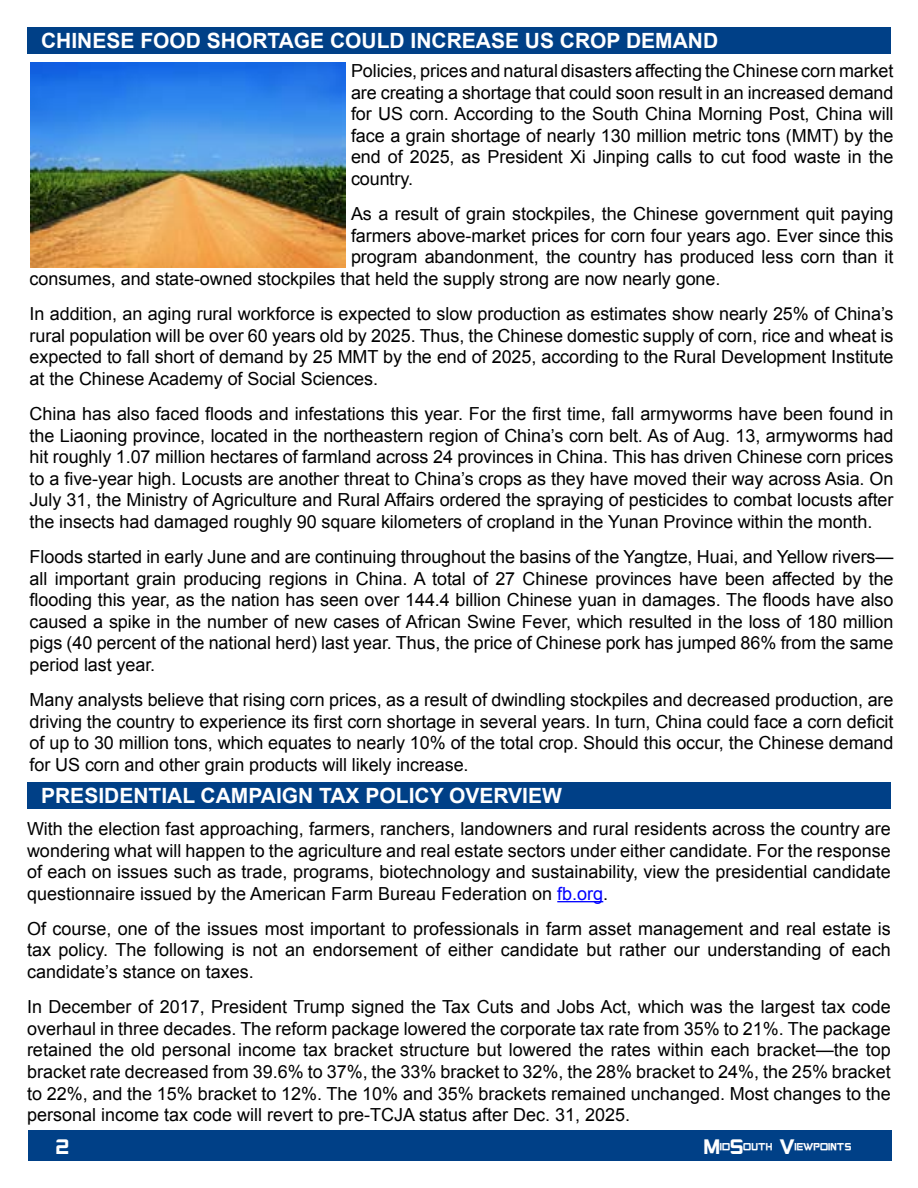
<style>
.page{position:relative;width:918px;height:1188px;background:#fff}
.page>*{position:absolute;margin:0;border:0;box-sizing:border-box;transform-origin:0 0}
.t1{font:700 21px "Arial";color:#fff}
.t2{font:18px/21.6px "Arial";letter-spacing:-.005em;color:#000;text-align:justify}
.t3{font:15px "Gearsof Peace";color:#fff}
.s1{color:#00f}
</style>
<div class="page">
<div style="left:28px;top:1131px;width:864px;height:30px;background:#004087"></div>
<div style="left:27px;top:27px;width:864px;height:27px;background:#004087"></div>
<div style="left:27px;top:782px;width:864px;height:27px;background:#004087"></div>
<hr style="left:557px;top:901px;width:46px;height:1px;background:#00f">
<img style="left:30px;top:62px;width:316px;height:206px">
<p class="t1" style="left:41px;top:27px;width:679px">CHINESE FOOD SHORTAGE COULD INCREASE US CROP DEMAND</p>
<p class="t2" style="left:351px;top:60px;width:544px">Policies, prices and natural disasters affecting the Chinese corn market are creating a shortage that could soon result in an increased demand for US corn. According to the South China Morning Post, China will face a grain shortage of nearly 130 million metric tons (MMT) by the end of 2025, as President Xi Jinping calls to cut food waste in the country.</p>
<p class="t2" style="left:351px;top:203px;width:544px">As a result of grain stockpiles, the Chinese government quit paying</p>
<p class="t2" style="left:351px;top:225px;width:544px">farmers above-market prices for corn four years ago. Ever since this</p>
<p class="t2" style="left:351px;top:246px;width:544px">program abandonment, the country has produced less corn than it</p>
<p class="t2" style="left:30px;top:268px;width:692px">consumes, and state-owned stockpiles that held the supply strong are now nearly gone.</p>
<p class="t2" style="left:30px;top:303px;width:865px">In addition, an aging rural workforce is expected to slow production as estimates show nearly 25% of China’s rural population will be over 60 years old by 2025. Thus, the Chinese domestic supply of corn, rice and wheat is expected to fall short of demand by 25 MMT by the end of 2025, according to the Rural Development Institute at the Chinese Academy of Social Sciences.</p>
<p class="t2" style="left:30px;top:403px;width:865px">China has also faced floods and infestations this year. For the first time, fall armyworms have been found in the Liaoning province, located in the northeastern region of China’s corn belt. As of Aug. 13, armyworms had hit roughly 1.07 million hectares of farmland across 24 provinces in China. This has driven Chinese corn prices to a five-year high. Locusts are another threat to China’s crops as they have moved their way across Asia. On July 31, the Ministry of Agriculture and Rural Affairs ordered the spraying of pesticides to combat locusts after the insects had damaged roughly 90 square kilometers of cropland in the Yunan Province within the month.</p>
<p class="t2" style="left:30px;top:546px;width:865px">Floods started in early June and are continuing throughout the basins of the Yangtze, Huai, and Yellow rivers— all important grain producing regions in China. A total of 27 Chinese provinces have been affected by the flooding this year, as the nation has seen over 144.4 billion Chinese yuan in damages. The floods have also caused a spike in the number of new cases of African Swine Fever, which resulted in the loss of 180 million pigs (40 percent of the national herd) last year. Thus, the price of Chinese pork has jumped 86% from the same period last year.</p>
<p class="t2" style="left:30px;top:689px;width:865px">Many analysts believe that rising corn prices, as a result of dwindling stockpiles and decreased production, are driving the country to experience its first corn shortage in several years. In turn, China could face a corn deficit of up to 30 million tons, which equates to nearly 10% of the total crop. Should this occur, the Chinese demand for US corn and other grain products will likely increase.</p>
<p class="t1" style="left:41px;top:782px;width:522px">PRESIDENTIAL CAMPAIGN TAX POLICY OVERVIEW</p>
<p class="t2" style="left:27px;top:818px;width:865px">With the election fast approaching, farmers, ranchers, landowners and rural residents across the country are wondering what will happen to the agriculture and real estate sectors under either candidate. For the response of each on issues such as trade, programs, biotechnology and sustainability, view the presidential candidate questionnaire issued by the American Farm Bureau Federation on <span class="s1">fb.org</span>.</p>
<p class="t2" style="left:27px;top:918px;width:865px">Of course, one of the issues most important to professionals in farm asset management and real estate is tax policy. The following is not an endorsement of either candidate but rather our understanding of each candidate’s stance on taxes.</p>
<p class="t2" style="left:27px;top:996px;width:865px">In December of 2017, President Trump signed the Tax Cuts and Jobs Act, which was the largest tax code overhaul in three decades. The reform package lowered the corporate tax rate from 35% to 21%. The package retained the old personal income tax bracket structure but lowered the rates within each bracket—the top bracket rate decreased from 39.6% to 37%, the 33% bracket to 32%, the 28% bracket to 24%, the 25% bracket to 22%, and the 15% bracket to 12%. The 10% and 35% brackets remained unchanged. Most changes to the personal income tax code will revert to pre-TCJA status after Dec. 31, 2025.</p>
<p class="t3" style="left:56px;top:1137px;width:15px">2</p>
<p class="t3" style="left:704px;top:1137px;width:149px">MidSouth Viewpoints</p>
</div>
